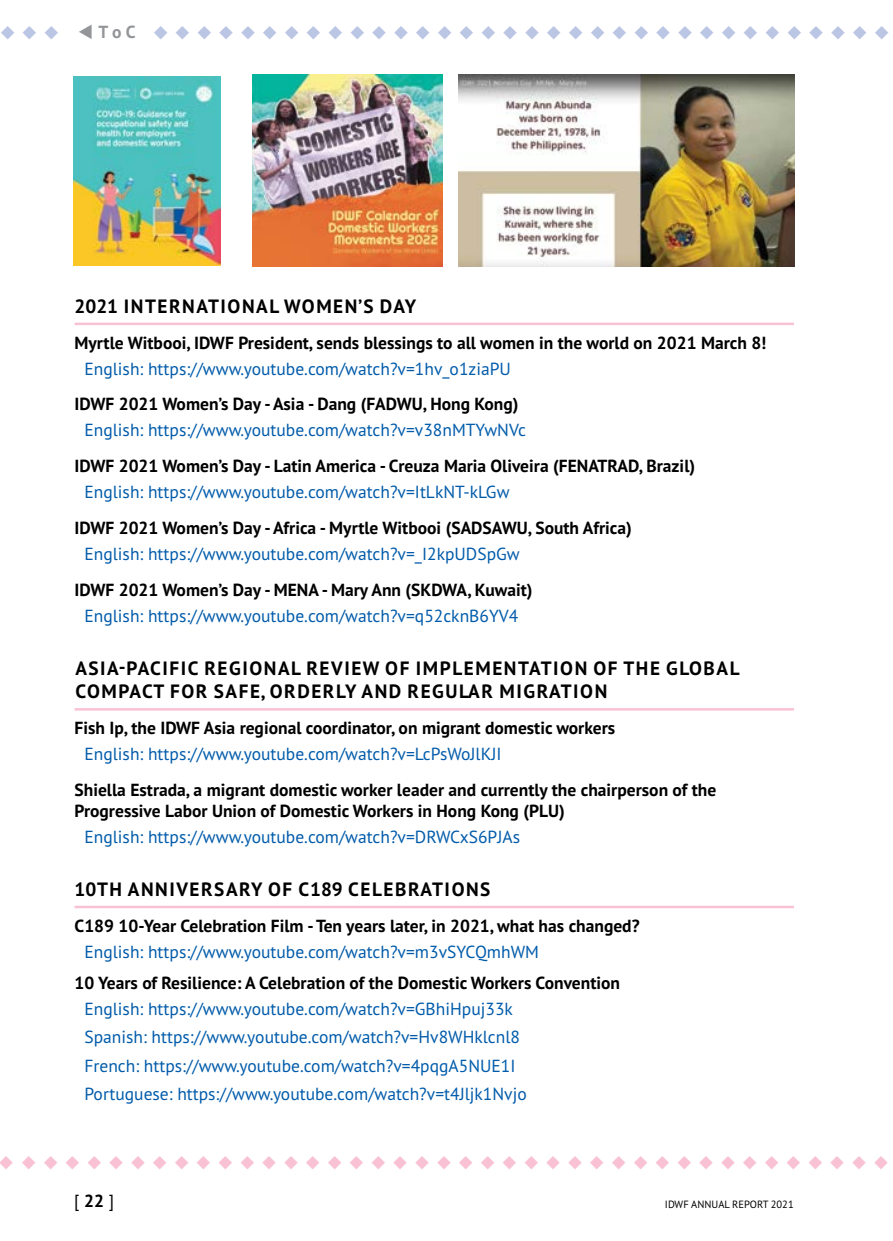
<style>
.page{position:relative;width:893px;height:1241px;background:#fff}
.page>*{position:absolute;margin:0;border:0;box-sizing:border-box;transform-origin:0 0}
.t1{font:700 19.25px/23.1px "PT Sans Pro";letter-spacing:.08em;color:#000}
.t2{font:17.5px/28.3px "PT Sans Pro";color:#005baa}
.t3{font:700 17.5px/21px "PT Sans Pro";color:#000}
.t4{font:17.5px "PT Sans Pro";color:#000}
.t5{font:700 17.5px "PT Sans Pro";color:#939598}
.t6{font:14px "Zapf Dingbats IT Cby BT";color:#f9c1d4}
.t7{font:14px "Zapf Dingbats IT Cby BT";color:#bbc5e4}
.t8{font:10.5px "PT Sans Pro";color:#000}
.s1{font-weight:700}
</style>
<div class="page">
<hr style="left:75px;top:322px;width:719px;height:3px;background:#f9c1d4">
<hr style="left:75px;top:708px;width:719px;height:2px;background:#f9c1d4">
<hr style="left:75px;top:905px;width:719px;height:3px;background:#f9c1d4">
<img style="left:74px;top:76px;width:146px;height:189px">
<img style="left:252px;top:75px;width:191px;height:191px">
<img style="left:458px;top:74px;width:336px;height:192px">
<p class="t5" style="left:78px;top:20px;width:59px">▼ T o C</p>
<p class="t7" style="left:1px;top:26px;width:889px">◆ ◆ ◆ ◆ ◆ ◆ ◆ ◆ ◆ ◆ ◆ ◆ ◆ ◆ ◆ ◆ ◆ ◆ ◆ ◆ ◆ ◆ ◆ ◆ ◆ ◆ ◆ ◆ ◆ ◆ ◆ ◆ ◆ ◆ ◆ ◆ ◆ ◆ ◆ ◆ ◆</p>
<p class="t1" style="left:75px;top:294px;width:343px">2021 INTERNATIONAL WOMEN’S DAY</p>
<p class="t3" style="left:75px;top:331px;width:693px">Myrtle Witbooi, IDWF President, sends blessings to all women in the world on 2021 March 8!</p>
<p class="t2" style="left:84px;top:354px;width:428px">English: https://www.youtube.com/watch?v=1hv_o1ziaPU</p>
<p class="t3" style="left:75px;top:393px;width:446px">IDWF 2021 Women’s Day - Asia - Dang (FADWU, Hong Kong)</p>
<p class="t2" style="left:84px;top:415px;width:443px">English: https://www.youtube.com/watch?v=v38nMTYwNVc</p>
<p class="t3" style="left:75px;top:455px;width:622px">IDWF 2021 Women’s Day - Latin America - Creuza Maria Oliveira (FENATRAD, Brazil)</p>
<p class="t2" style="left:84px;top:477px;width:427px">English: https://www.youtube.com/watch?v=ItLkNT-kLGw</p>
<p class="t3" style="left:75px;top:517px;width:559px">IDWF 2021 Women’s Day - Africa - Myrtle Witbooi (SADSAWU, South Africa)</p>
<p class="t2" style="left:84px;top:539px;width:437px">English: https://www.youtube.com/watch?v=_I2kpUDSpGw</p>
<p class="t3" style="left:75px;top:579px;width:459px">IDWF 2021 Women’s Day - MENA - Mary Ann (SKDWA, Kuwait)</p>
<p class="t2" style="left:84px;top:601px;width:435px">English: https://www.youtube.com/watch?v=q52cknB6YV4</p>
<p class="t1" style="left:75px;top:656px;width:666px">ASIA-PACIFIC REGIONAL REVIEW OF IMPLEMENTATION OF THE GLOBAL<br>COMPACT FOR SAFE, ORDERLY AND REGULAR MIGRATION</p>
<p class="t3" style="left:75px;top:717px;width:542px">Fish Ip, the IDWF Asia regional coordinator, on migrant domestic workers</p>
<p class="t2" style="left:84px;top:739px;width:419px">English: https://www.youtube.com/watch?v=LcPsWoJlKJI</p>
<p class="t3" style="left:75px;top:778px;width:643px">Shiella Estrada, a migrant domestic worker leader and currently the chairperson of the<br>Progressive Labor Union of Domestic Workers in Hong Kong (PLU)</p>
<p class="t2" style="left:84px;top:822px;width:437px">English: https://www.youtube.com/watch?v=DRWCxS6PJAs</p>
<p class="t1" style="left:75px;top:877px;width:417px">10TH ANNIVERSARY OF C189 CELEBRATIONS</p>
<p class="t3" style="left:75px;top:914px;width:567px">C189 10-Year Celebration Film - Ten years later, in 2021, what has changed?</p>
<p class="t2" style="left:84px;top:936px;width:456px">English: https://www.youtube.com/watch?v=m3vSYCQmhWM</p>
<p class="t3" style="left:75px;top:971px;width:547px">10 Years of Resilience: A Celebration of the Domestic Workers Convention</p>
<p class="t2" style="left:84px;top:993px;width:444px">English: https://www.youtube.com/watch?v=GBhiHpuj33k Spanish: https://www.youtube.com/watch?v=Hv8WHklcnl8<br>French: https://www.youtube.com/watch?v=4pqgA5NUE1I Portuguese: https://www.youtube.com/watch?v=t4Jljk1Nvjo</p>
<p class="t6" style="left:0;top:1155px;width:889px">◆ ◆ ◆ ◆ ◆ ◆ ◆ ◆ ◆ ◆ ◆ ◆ ◆ ◆ ◆ ◆ ◆ ◆ ◆ ◆ ◆ ◆ ◆ ◆ ◆ ◆ ◆ ◆ ◆ ◆ ◆ ◆ ◆ ◆ ◆ ◆ ◆ ◆ ◆ ◆ ◆</p>
<p class="t4" style="left:74px;top:1188px;width:41px">[ <span class="s1">22</span> ]</p>
<p class="t8" style="left:665px;top:1197px;width:130px">IDWF ANNUAL REPORT 2021</p>
</div>
